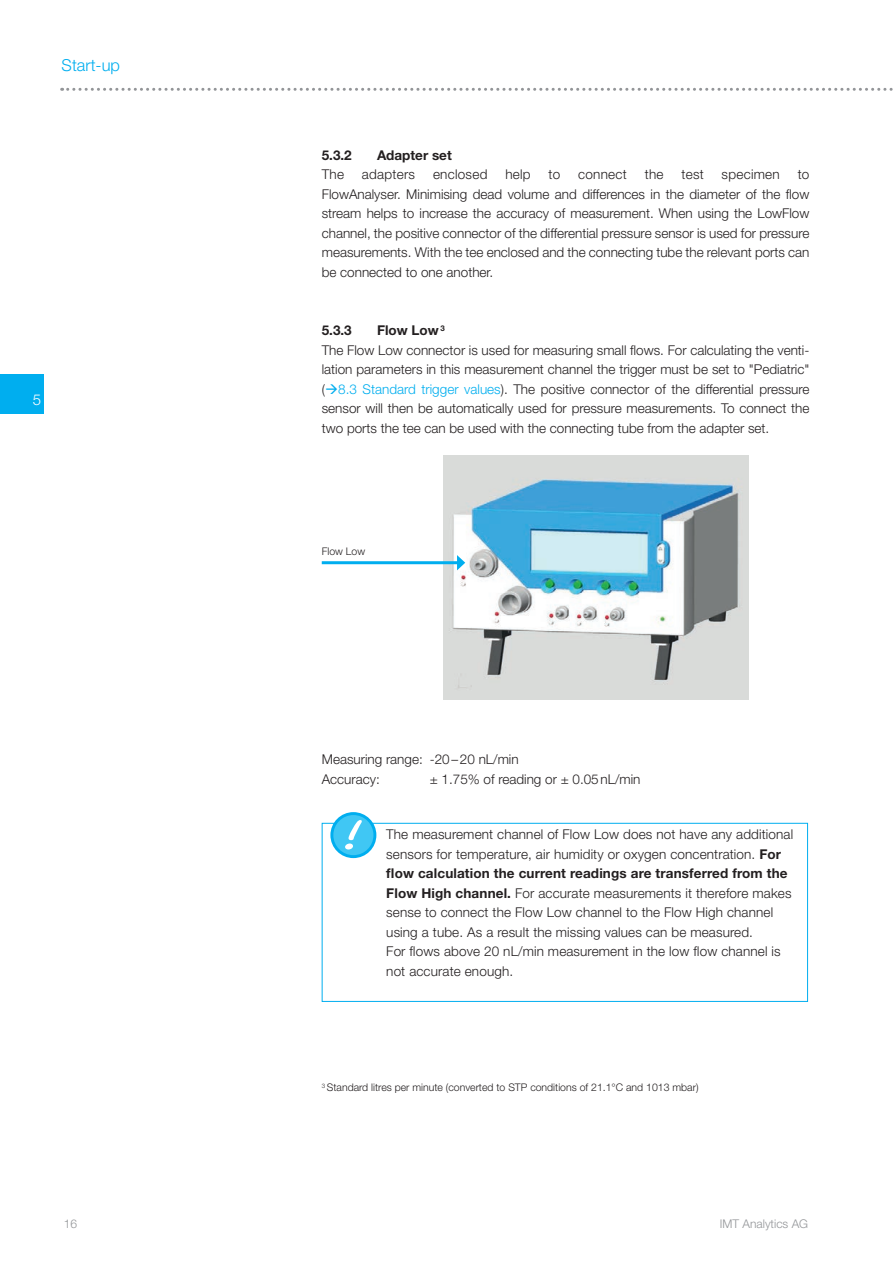
<style>
.page{position:relative;width:893px;height:1263px;background:#fff}
.page>*{position:absolute;margin:0;border:0;box-sizing:border-box;transform-origin:0 0}
.t1{font:300 16.5px "Helvetica Neue LT Pro";color:#00aeef}
.t2{font:300 15px "Helvetica Neue LT Pro";color:#fff}
.t3{font:300 13.5px/19.5px "Helvetica Neue LT Pro";color:#231f20}
.t4{font:300 13.5px "Helvetica Neue LT Pro";letter-spacing:.02em;color:#231f20}
.t5{font:700 13.5px "Helvetica Neue LT Pro";color:#231f20}
.t6{font:300 12px "Helvetica Neue LT Pro";color:#939598}
.t7{font:300 10.5px "Helvetica Neue LT Pro";color:#231f20}
.s1{font-weight:700}
.s2{color:#00aeef}
</style>
<div class="page">
<svg style="left:62px;top:88px;width:831px;height:3px"></svg>
<div style="left:0;top:374px;width:43px;height:39px;background:#00aeef"></div>
<img style="left:443px;top:455px;width:305px;height:245px">
<hr style="left:322px;top:561px;width:137px;height:3px;background:#00aeef">
<svg style="left:457px;top:555px;width:8px;height:15px"></svg>
<div style="left:322px;top:823px;width:486px;height:179px;border:1px solid #00aeef"></div>
<svg style="left:332px;top:813px;width:43px;height:44px"></svg>
<div style="left:330px;top:812px;width:46px;height:46px;border:3px solid #00aeef;border-radius:50%"></div>
<svg style="left:345px;top:820px;width:17px;height:29px"></svg>
<p class="t1" style="left:62px;top:55px;width:60px">Start-up</p>
<p class="t2" style="left:33px;top:390px;width:10px">5</p>
<p class="t6" style="left:64px;top:1217px;width:15px">16</p>
<p class="t5" style="left:322px;top:146px;width:32px">5.3.2</p>
<p class="t5" style="left:377px;top:146px;width:76px">Adapter set</p>
<p class="t3" style="left:322px;top:164px;width:24px">The</p>
<p class="t4" style="left:362px;top:166px;width:55px">adapters</p>
<p class="t4" style="left:433px;top:166px;width:56px">enclosed</p>
<p class="t3" style="left:505px;top:164px;width:27px">help</p>
<p class="t3" style="left:548px;top:164px;width:13px">to</p>
<p class="t4" style="left:578px;top:166px;width:50px">connect</p>
<p class="t3" style="left:645px;top:164px;width:20px">the</p>
<p class="t3" style="left:681px;top:164px;width:24px">test</p>
<p class="t4" style="left:722px;top:166px;width:60px">specimen</p>
<p class="t3" style="left:322px;top:164px;width:489px;text-align:justify;text-indent:476px">to FlowAnalyser. Minimising dead volume and differences in the diameter of the flow stream helps to increase the accuracy of measurement. When using the LowFlow channel, the positive connector of the differential pressure sensor is used for pressure measurements. With the tee enclosed and the connecting tube the relevant ports can be connected to one another.</p>
<p class="t3" style="left:322px;top:320px;width:489px;text-indent:55px"><span class="s1">Flow Low</span> <sup>3<br></sup>The Flow Low connector is used for measuring small flows. For calculating the venti&shy;lation parameters in this measurement channel the trigger must be set to "Pediatric" (<span class="s2">→8.3 Standard trigger values</span>). The positive connector of the differential pressure sensor will then be automatically used for pressure measurements. To connect the two ports the tee can be used with the connecting tube from the adapter set.</p>
<p class="t5" style="left:322px;top:322px;width:32px">5.3.3</p>
<p class="t7" style="left:322px;top:545px;width:45px">Flow Low</p>
<p class="t3" style="left:322px;top:749px;width:198px">Measuring range: -20–20 nL/min<br>Accuracy:</p>
<p class="t3" style="left:430px;top:769px;width:212px">± 1.75% of reading or ± 0.05nL/min</p>
<p class="t3" style="left:386px;top:824px;width:408px">The measurement channel of Flow Low does not have any additional sensors for temperature, air humidity or oxygen concentration. <span class="s1">For flow calculation the current readings are transferred from the Flow High channel.</span> For accurate measurements it therefore makes sense to connect the Flow Low channel to the Flow High channel using a tube. As a result the missing values can be measured.<br>For flows above 20 nL/min measurement in the low flow channel is not accurate enough.</p>
<p class="t7" style="left:322px;top:1081px;width:378px"><sup>3</sup> Standard litres per minute (converted to STP conditions of 21.1°C and 1013 mbar)</p>
<p class="t6" style="left:720px;top:1217px;width:90px">IMT Analytics AG</p>
</div>
